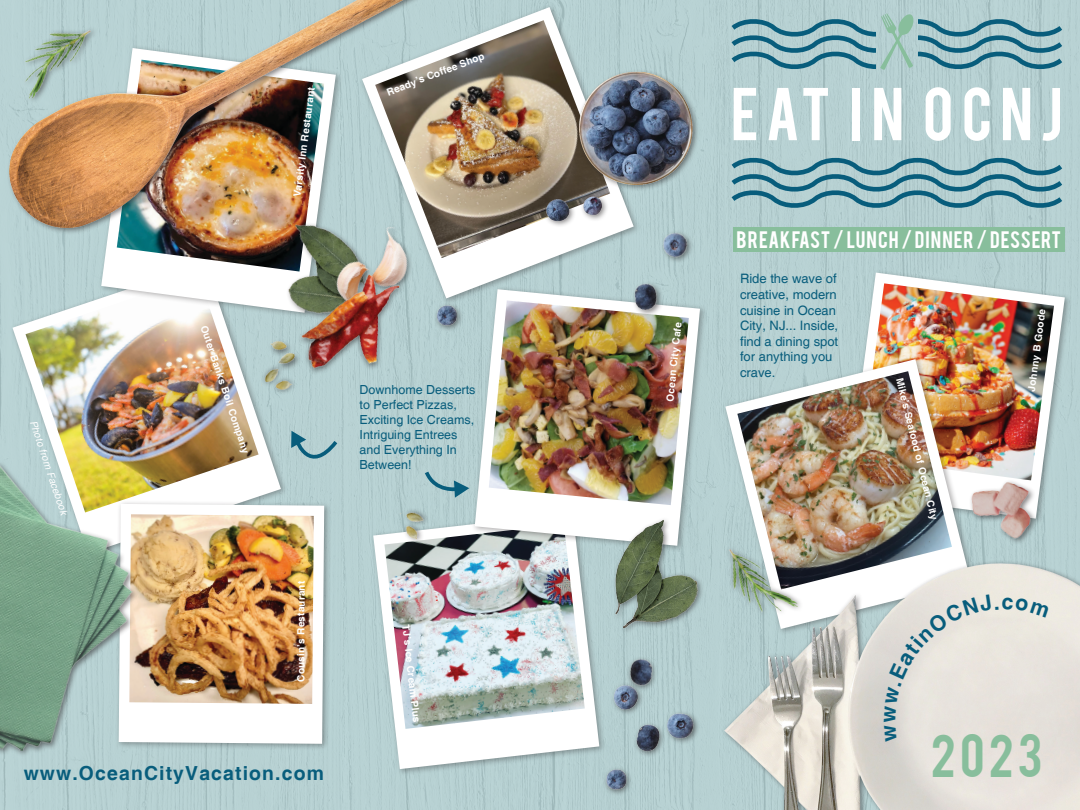
<style>
.page{position:relative;width:1080px;height:810px;background:#b5d3d5}
.page>*{position:absolute;margin:0;border:0;box-sizing:border-box;transform-origin:0 0}
.t1{font:58.75px "Bebas";letter-spacing:.13em;color:#fff}
.t2{font:47.5px "Bebas";color:#88be9c}
.t3{font:700 19.38px "Helvetica";letter-spacing:.06em;color:#085d7c}
.t4{font:18.75px "Bebas";letter-spacing:.05em;color:#fff}
.t5{font:13px/15.6px "Helvetica";color:#085d7c}
.t6{font:12.5px/15px "Helvetica";color:#085d7c}
.t7{font:700 10px "Helvetica";letter-spacing:.015em;color:#fff}
.t8{font:italic 10px "Helvetica";color:#fff}
</style>
<div class="page">
<div style="left:843px;top:269px;width:229px;height:256px;background:#231f20;opacity:.35"></div>
<svg style="left:847px;top:273px;width:218px;height:175px"></svg>
<img style="left:861px;top:283px;width:193px;height:165px">
<div style="left:722px;top:356px;width:256px;height:280px;background:#231f20;opacity:.35"></div>
<img style="left:725px;top:359px;width:246px;height:89px">
<img style="left:737px;top:371px;width:215px;height:77px">
<div style="left:733px;top:228px;width:332px;height:24px;background:#88be9c"></div>
<img style="left:675px;top:448px;width:405px;height:362px">
<div style="left:370px;top:509px;width:237px;height:267px;background:#231f20;opacity:.35"></div>
<svg style="left:373px;top:513px;width:226px;height:256px;fill:#fff"></svg>
<img style="left:384px;top:524px;width:201px;height:205px">
<svg style="left:447px;top:7px;width:184px;height:281px"></svg>
<img style="left:447px;top:20px;width:163px;height:238px">
<svg style="left:12px;top:263px;width:269px;height:237px"></svg>
<div style="left:471px;top:286px;width:236px;height:267px;background:#231f20;opacity:.35"></div>
<svg style="left:475px;top:289px;width:225px;height:257px"></svg>
<img style="left:26px;top:276px;width:233px;height:224px">
<img style="left:489px;top:300px;width:200px;height:205px">
<svg style="left:101px;top:239px;width:112px;height:74px;background:#f6f8f8"></svg>
<img style="left:117px;top:239px;width:96px;height:33px">
<div style="left:403px;top:508px;width:27px;height:37px;background:#231f20;opacity:.56"></div>
<img style="left:400px;top:505px;width:35px;height:39px">
<svg style="left:727px;top:152px;width:340px;height:62px"></svg>
<img style="left:9px;top:0;width:461px;height:239px">
<div style="left:115px;top:500px;width:217px;height:251px;background:#231f20;opacity:.35"></div>
<div style="left:147px;top:504px;width:177px;height:240px;background:#fff"></div>
<img style="left:147px;top:514px;width:167px;height:190px">
<img style="left:0;top:448px;width:147px;height:305px">
<svg style="left:291px;top:431px;width:48px;height:45px"></svg>
<svg style="left:422px;top:467px;width:47px;height:31px"></svg>
<svg style="left:726px;top:12px;width:336px;height:61px"></svg>
<img style="left:572px;top:493px;width:176px;height:161px">
<img style="left:613px;top:261px;width:70px;height:71px">
<img style="left:603px;top:636px;width:70px;height:40px">
<img style="left:673px;top:692px;width:44px;height:63px">
<img style="left:622px;top:709px;width:55px;height:57px">
<img style="left:582px;top:752px;width:71px;height:57px">
<img style="left:447px;top:288px;width:36px;height:57px">
<img style="left:590px;top:649px;width:82px;height:79px">
<img style="left:628px;top:185px;width:101px;height:100px">
<img style="left:521px;top:35px;width:184px;height:201px">
<img style="left:9px;top:0;width:126px;height:134px">
<img style="left:258px;top:370px;width:3px;height:4px">
<div style="left:261px;top:364px;width:37px;height:31px;background:#231f20;opacity:.56"></div>
<img style="left:261px;top:370px;width:21px;height:22px">
<img style="left:661px;top:504px;width:169px;height:160px">
<img style="left:213px;top:170px;width:209px;height:200px">
<img style="left:276px;top:181px;width:171px;height:167px">
<img style="left:282px;top:243px;width:139px;height:154px">
<img style="left:936px;top:453px;width:104px;height:110px">
<svg style="left:884px;top:595px;width:165px;height:146px;background:#e5e1db"></svg>
<p class="t7" style="left:291px;top:196px;width:112px;rotate:-83deg">Varsity Inn Restaurant</p>
<p class="t7" style="left:385px;top:87px;width:105px;rotate:-21deg">Ready’s Coffee Shop</p>
<p class="t8" style="left:39px;top:419px;width:101px;rotate:72deg">Photo from Facebook</p>
<p class="t7" style="left:210px;top:324px;width:136px;rotate:72deg">Outer Banks Boil Company</p>
<p class="t7" style="left:295px;top:682px;width:102px;rotate:-90deg">Cousin’s Restaurant</p>
<p class="t3" style="left:24px;top:762px;width:302px">www.OceanCityVacation.com</p>
<p class="t6" style="left:360px;top:382px;width:117px">Downhome Desserts to Perfect Pizzas,<br>Exciting Ice Creams,<br>Intriguing Entrees and Everything In<br>Between!</p>
<p class="t7" style="left:412px;top:624px;width:100px;rotate:84deg">TJ’s Ice Cream Plus</p>
<p class="t7" style="left:664px;top:401px;width:81px;rotate:-84deg">Ocean City Cafe</p>
<p class="t1" style="left:731px;top:71px;width:333px">EAT IN OCNJ</p>
<p class="t4" style="left:737px;top:226px;width:326px">BREAKFAST / LUNCH / DINNER / DESSERT</p>
<p class="t5" style="left:740px;top:272px;width:100px">Ride the wave of creative, modern cuisine in Ocean<br>City, NJ... Inside, find a dining spot for anything you crave.</p>
<p class="t7" style="left:1026px;top:390px;width:84px;rotate:-83deg">Johnny B Goode</p>
<p class="t7" style="left:905px;top:377px;width:147px;rotate:76deg">Mike’s Seafood of Ocean City</p>
<p class="t2" style="left:931px;top:722px;width:113px">2023</p>
</div>
